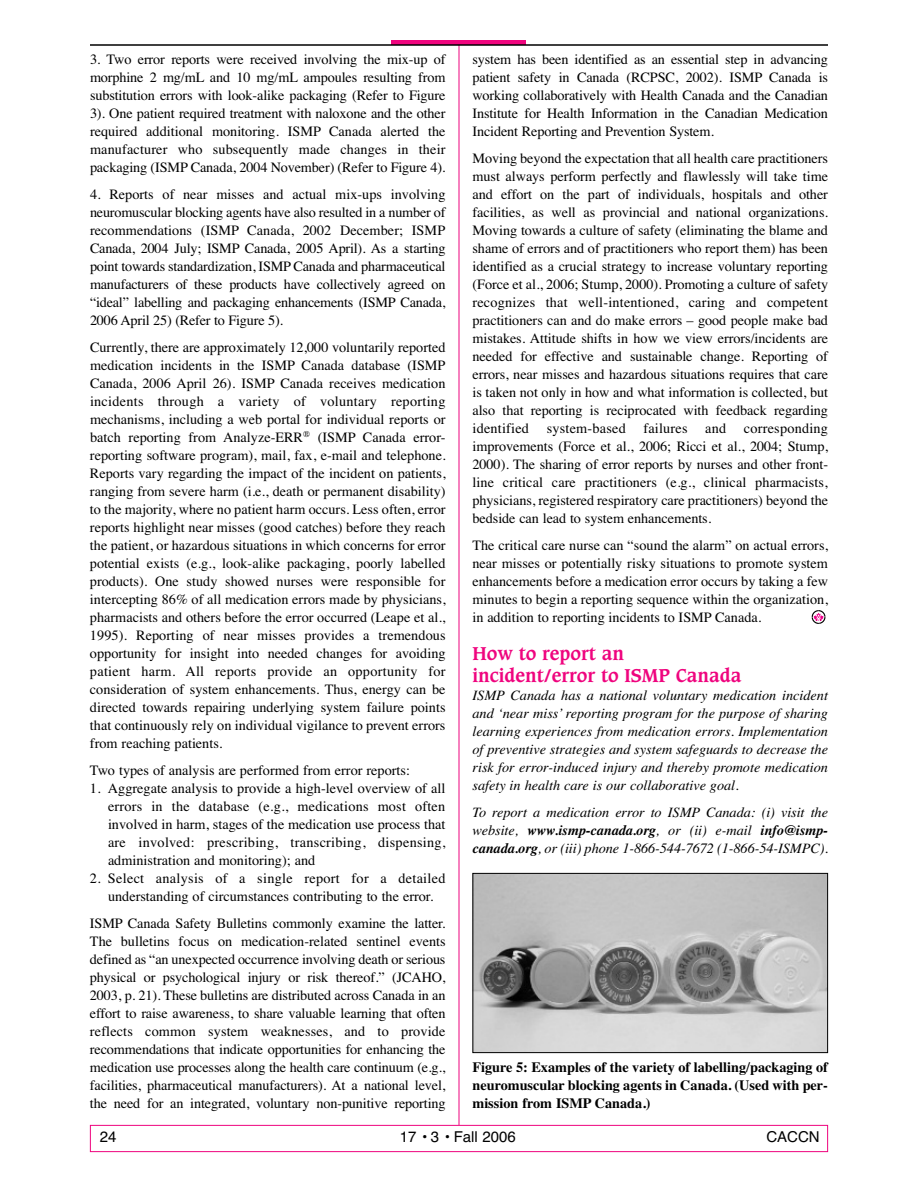
<style>
.page{position:relative;width:918px;height:1188px;background:#fff}
.page>*{position:absolute;margin:0;border:0;box-sizing:border-box;transform-origin:0 0}
.t1{font:700 18px/21.8px "Caxton";color:#ef047e}
.t2{font:15px "Helvetica";color:#000}
.t3{font:14.25px/18px "Times";color:#000;text-align:justify}
.t4{font:italic 14.25px/18px "Times";letter-spacing:-.005em;color:#000;text-align:justify}
.t5{font:700 14.25px/18px "Times";color:#000;text-align:justify}
.s1{font-weight:700}
</style>
<div class="page">
<svg style="left:812px;top:610px;width:13px;height:14px"></svg>
<hr style="left:459px;top:45px;width:1px;height:1083px;background:#ef047e">
<div style="left:392px;top:40px;width:134px;height:5px;background:#ef047e"></div>
<hr style="left:90px;top:44px;width:738px;height:2px;background:#000">
<div style="left:90px;top:1125px;width:738px;height:27px;border:1px solid #ef047e"></div>
<img style="left:474px;top:875px;width:352px;height:176px">
<div style="left:472px;top:873px;width:356px;height:180px;border:1px solid #000"></div>
<p class="t3" style="left:90px;top:50px;width:357px">3. Two error reports were received involving the mix-up of morphine 2 mg/mL and 10 mg/mL ampoules resulting from substitution errors with look-alike packaging (Refer to Figure 3). One patient required treatment with naloxone and the other required additional monitoring. ISMP Canada alerted the manufacturer who subsequently made changes in their packaging (ISMP Canada, 2004 November) (Refer to Figure 4).</p>
<p class="t3" style="left:90px;top:185px;width:357px">4. Reports of near misses and actual mix-ups involving neuromuscular blocking agents have also resulted in a number of recommendations (ISMP Canada, 2002 December; ISMP Canada, 2004 July; ISMP Canada, 2005 April). As a starting point towards standardization, ISMP Canada and pharmaceutical manufacturers of these products have collectively agreed on “ideal” labelling and packaging enhancements (ISMP Canada, 2006 April 25) (Refer to Figure 5).</p>
<p class="t3" style="left:90px;top:338px;width:357px">Currently, there are approximately 12,000 voluntarily reported medication incidents in the ISMP Canada database (ISMP Canada, 2006 April 26). ISMP Canada receives medication incidents through a variety of voluntary reporting mechanisms, including a web portal for individual reports or batch reporting from Analyze-ERR<sup>®</sup> (ISMP Canada error&shy;reporting software program), mail, fax, e-mail and telephone.<br>Reports vary regarding the impact of the incident on patients, ranging from severe harm (i.e., death or permanent disability) to the majority, where no patient harm occurs. Less often, error reports highlight near misses (good catches) before they reach the patient, or hazardous situations in which concerns for error potential exists (e.g., look-alike packaging, poorly labelled products). One study showed nurses were responsible for intercepting 86% of all medication errors made by physicians, pharmacists and others before the error occurred (Leape et al., 1995). Reporting of near misses provides a tremendous opportunity for insight into needed changes for avoiding patient harm. All reports provide an opportunity for consideration of system enhancements. Thus, energy can be directed towards repairing underlying system failure points that continuously rely on individual vigilance to prevent errors from reaching patients.</p>
<p class="t3" style="left:90px;top:761px;width:322px">Two types of analysis are performed from error reports:</p>
<p class="t3" style="left:108px;top:779px;width:339px;text-indent:-18px">1. Aggregate analysis to provide a high-level overview of all errors in the database (e.g., medications most often involved in harm, stages of the medication use process that are involved: prescribing, transcribing, dispensing, administration and monitoring); and</p>
<p class="t3" style="left:90px;top:869px;width:357px;text-align:center">2. Select analysis of a single report for a detailed understanding of circumstances contributing to the error.</p>
<p class="t3" style="left:90px;top:914px;width:357px">ISMP Canada Safety Bulletins commonly examine the latter.<br>The bulletins focus on medication-related sentinel events defined as “an unexpected occurrence involving death or serious physical or psychological injury or risk thereof.” (JCAHO, 2003, p. 21). These bulletins are distributed across Canada in an effort to raise awareness, to share valuable learning that often reflects common system weaknesses, and to provide recommendations that indicate opportunities for enhancing the medication use processes along the health care continuum (e.g., facilities, pharmaceutical manufacturers). At a national level, the need for an integrated, voluntary non-punitive reporting</p>
<p class="t3" style="left:473px;top:50px;width:357px">system has been identified as an essential step in advancing patient safety in Canada (RCPSC, 2002). ISMP Canada is working collaboratively with Health Canada and the Canadian Institute for Health Information in the Canadian Medication Incident Reporting and Prevention System.</p>
<p class="t3" style="left:473px;top:149px;width:357px">Moving beyond the expectation that all health care practitioners must always perform perfectly and flawlessly will take time and effort on the part of individuals, hospitals and other facilities, as well as provincial and national organizations.<br>Moving towards a culture of safety (eliminating the blame and shame of errors and of practitioners who report them) has been identified as a crucial strategy to increase voluntary reporting (Force et al., 2006; Stump, 2000). Promoting a culture of safety recognizes that well-intentioned, caring and competent practitioners can and do make errors – good people make bad mistakes. Attitude shifts in how we view errors/incidents are needed for effective and sustainable change. Reporting of errors, near misses and hazardous situations requires that care is taken not only in how and what information is collected, but also that reporting is reciprocated with feedback regarding identified system-based failures and corresponding improvements (Force et al., 2006; Ricci et al., 2004; Stump, 2000). The sharing of error reports by nurses and other front&shy;line critical care practitioners (e.g., clinical pharmacists, physicians, registered respiratory care practitioners) beyond the bedside can lead to system enhancements.</p>
<p class="t3" style="left:473px;top:536px;width:357px">The critical care nurse can “sound the alarm” on actual errors, near misses or potentially risky situations to promote system enhancements before a medication error occurs by taking a few minutes to begin a reporting sequence within the organization, in addition to reporting incidents to ISMP Canada.</p>
<p class="t1" style="left:472px;top:644px;width:270px">How to report an incident/error to ISMP Canada</p>
<p class="t4" style="left:472px;top:686px;width:357px">ISMP Canada has a national voluntary medication incident and ‘near miss’ reporting program for the purpose of sharing learning experiences from medication errors. Implementation of preventive strategies and system safeguards to decrease the risk for error-induced injury and thereby promote medication safety in health care is our collaborative goal.</p>
<p class="t4" style="left:472px;top:803px;width:357px">To report a medication error to ISMP Canada: (i) visit the website, <span class="s1">www.ismp-canada.org</span>, or (ii) e-mail <span class="s1">info@ismp&shy;canada.org</span>, or (iii) phone 1-866-544-7672 (1-866-54-ISMPC).</p>
<p class="t5" style="left:472px;top:1058px;width:357px">Figure 5: Examples of the variety of labelling/packaging of neuromuscular blocking agents in Canada. (Used with per&shy;mission from ISMP Canada.)</p>
<p class="t2" style="left:100px;top:1128px;width:18px">24</p>
<p class="t2" style="left:400px;top:1128px;width:117px">17 • 3 • Fall 2006</p>
<p class="t2" style="left:766px;top:1128px;width:55px">CACCN</p>
</div>
